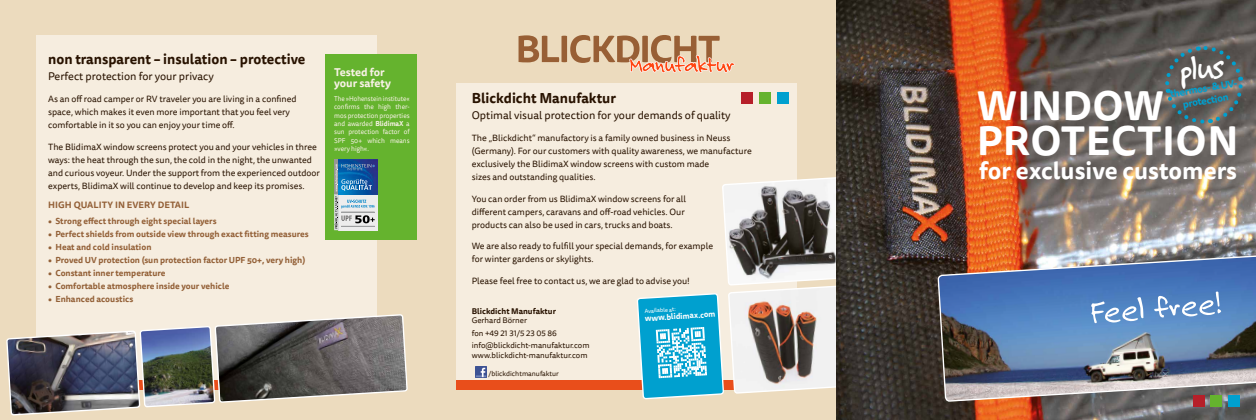
<style>
.page{position:relative;width:1256px;height:420px;background:#fff}
.page>*{position:absolute;margin:0;border:0;box-sizing:border-box;transform-origin:0 0}
.t1{font:700 40.2px/35.5px "Tisa Sans Pro";letter-spacing:.01em;color:#fff}
.t2{font:italic 36.4px "Felt Tip Roman";color:#fff}
.t3{font:700 23.6px "Tisa Sans Pro";color:#fff}
.t4{font:700 14px "Tisa Sans Pro";color:#281200}
.t5{font:11px "Tisa Sans Pro";color:#281200}
.t6{font:700 11px/11px "Tisa Sans Pro";color:#f8f1e6}
.t7{font:700 10px/12.5px "Tisa Sans Pro";color:#00a0cf;text-align:center}
.t8{font:9px/13px "Tisa Sans Pro";color:#281200}
.t9{font:700 9px "Tisa Sans Pro";letter-spacing:.01em;color:#936037}
.t10{font:700 8.5px "Tisa Sans Pro";color:#936037}
.t11{font:8px/12.4px "Tisa Sans Pro";color:#281200}
.t12{font:700 8px "Tisa Sans Pro";color:#281200}
.t13{font:700 8px "Tisa Sans Pro";color:#fff;scale:.96 1}
.t14{font:7px/8.4px "Tisa Sans Pro";color:#f8f1e6;text-align:justify;scale:.9 1}
.t15{font:7px "Tisa Sans Pro";color:#281200}
.t16{font:5.7px "Tisa Sans Pro";color:#fff}
.s1{font-weight:700}
</style>
<div class="page">
<div style="left:0;top:0;width:420px;height:420px;background:#ecdbbe"></div>
<div style="left:37px;top:35px;width:340px;height:354px;background:#f6eddf"></div>
<div style="left:417px;top:0;width:419px;height:420px;background:#ecdbbe"></div>
<svg style="left:518px;top:35px;width:216px;height:38px"></svg>
<div style="left:456px;top:83px;width:341px;height:297px;background:#f6eddf"></div>
<div style="left:456px;top:380px;width:341px;height:9px;background:#e94e1b"></div>
<div style="left:741px;top:93px;width:11px;height:11px;background:#b61f29"></div>
<div style="left:759px;top:93px;width:11px;height:11px;background:#65b32e"></div>
<div style="left:777px;top:93px;width:11px;height:11px;background:#00a0cf"></div>
<img style="left:836px;top:0;width:420px;height:420px">
<svg style="left:1163px;top:44px;width:81px;height:81px;background:#5f6261"></svg>
<img style="left:938px;top:253px;width:318px;height:167px">
<div style="left:1193px;top:395px;width:11px;height:11px;background:#b61f29"></div>
<div style="left:1211px;top:395px;width:11px;height:11px;background:#65b32e"></div>
<div style="left:1229px;top:395px;width:11px;height:11px;background:#00a0cf"></div>
<svg style="left:7px;top:289px;width:400px;height:127px"></svg>
<div style="left:326px;top:54px;width:91px;height:185px;background:#65b32e"></div>
<hr style="left:334px;top:159px;width:4px;height:36px;background:#979695">
<div style="left:338px;top:195px;width:39px;height:35px;background:#ededed"></div>
<img style="left:338px;top:159px;width:39px;height:36px">
<svg style="left:334px;top:164px;width:41px;height:66px"></svg>
<hr style="left:341px;top:212px;width:34px;height:1px;background:#9c9e9f">
<svg style="left:1091px;top:291px;width:130px;height:32px;background:#709acd"></svg>
<svg style="left:637px;top:177px;width:236px;height:243px"></svg>
<svg style="left:475px;top:366px;width:11px;height:11px"></svg>
<h3 class="t4" style="left:48px;top:49px;width:259px">non transparent – insulation – protective</h3>
<p class="t5" style="left:48px;top:69px;width:167px">Perfect protection for your privacy</p>
<p class="t8" style="left:48px;top:92px;width:250px">As an off road camper or RV traveler you are living in a confined space, which makes it even more important that you feel very comfortable in it so you can enjoy your time off.</p>
<p class="t8" style="left:48px;top:140px;width:273px">The BlidimaX window screens protect you and your vehicles in three ways: the heat through the sun, the cold in the night, the unwanted and curious voyeur. Under the support from the experienced outdoor experts, BlidimaX will continue to develop and keep its promises.</p>
<p class="t9" style="left:48px;top:198px;width:143px">HIGH QUALITY IN EVERY DETAIL</p>
<p class="t10" style="left:48px;top:215px;width:170px">• Strong effect through eight special layers</p>
<p class="t10" style="left:48px;top:228px;width:262px">• Perfect shields from outside view through exact fitting measures</p>
<p class="t10" style="left:48px;top:241px;width:105px">• Heat and cold insulation</p>
<p class="t10" style="left:48px;top:254px;width:259px">• Proved UV protection (sun protection factor UPF 50+, very high)</p>
<p class="t10" style="left:48px;top:267px;width:119px">• Constant inner temperature</p>
<p class="t10" style="left:48px;top:280px;width:183px">• Comfortable atmosphere inside your vehicle</p>
<p class="t10" style="left:48px;top:293px;width:87px">• Enhanced acoustics</p>
<p class="t6" style="left:334px;top:66px;width:58px">Tested for your safety</p>
<p class="t14" style="left:334px;top:94px;width:85px">The »Hohenstein institute« confirms the high ther&shy;mos protection properties and awarded <span class="s1">BlidimaX</span> a sun protection factor of SPF 50+ which means »very high«.</p>
<h3 class="t4" style="left:472px;top:88px;width:146px">Blickdicht Manufaktur</h3>
<p class="t5" style="left:472px;top:108px;width:260px">Optimal visual protection for your demands of quality</p>
<p class="t8" style="left:472px;top:131px;width:281px">The „Blickdicht“ manufactory is a family owned business in Neuss (Germany). For our customers with quality awareness, we manufacture exclusively the BlidimaX window screens with custom made<br>sizes and outstanding qualities.</p>
<p class="t8" style="left:472px;top:192px;width:216px">You can order from us BlidimaX window screens for all different campers, caravans and off-road vehicles. Our products can also be used in cars, trucks and boats.</p>
<p class="t8" style="left:472px;top:240px;width:243px">We are also ready to fulfill your special demands, for example for winter gardens or skylights.</p>
<p class="t8" style="left:472px;top:274px;width:220px">Please feel free to contact us, we are glad to advise you!</p>
<p class="t12" style="left:472px;top:305px;width:86px">Blickdicht Manufaktur</p>
<p class="t11" style="left:472px;top:314px;width:119px">Gerhard Börner<br>fon +49 21 31/5 23 05 86 info@blickdicht-manufaktur.com</p>
<p class="t11" style="left:472px;top:349px;width:117px">www.blickdicht-manufaktur.com</p>
<p class="t15" style="left:488px;top:368px;width:72px">/blickdichtmanufaktur</p>
<p class="t16" style="left:644px;top:307px;width:33px;rotate:-3deg">Available at:</p>
<p class="t13" style="left:645px;top:312px;width:75px;rotate:-4deg">www.blidimax.com</p>
<h2 class="t2" style="left:1174px;top:49px;width:47px;rotate:-9deg">plus</h2>
<p class="t7" style="left:1169px;top:88px;width:69px;rotate:-10deg">thermos- &amp; UV&shy;protection</p>
<h1 class="t1" style="left:977px;top:88px;width:263px">WINDOW<br>PROTECTION</h1>
<h3 class="t3" style="left:979px;top:153px;width:259px">for exclusive customers</h3>
</div>
